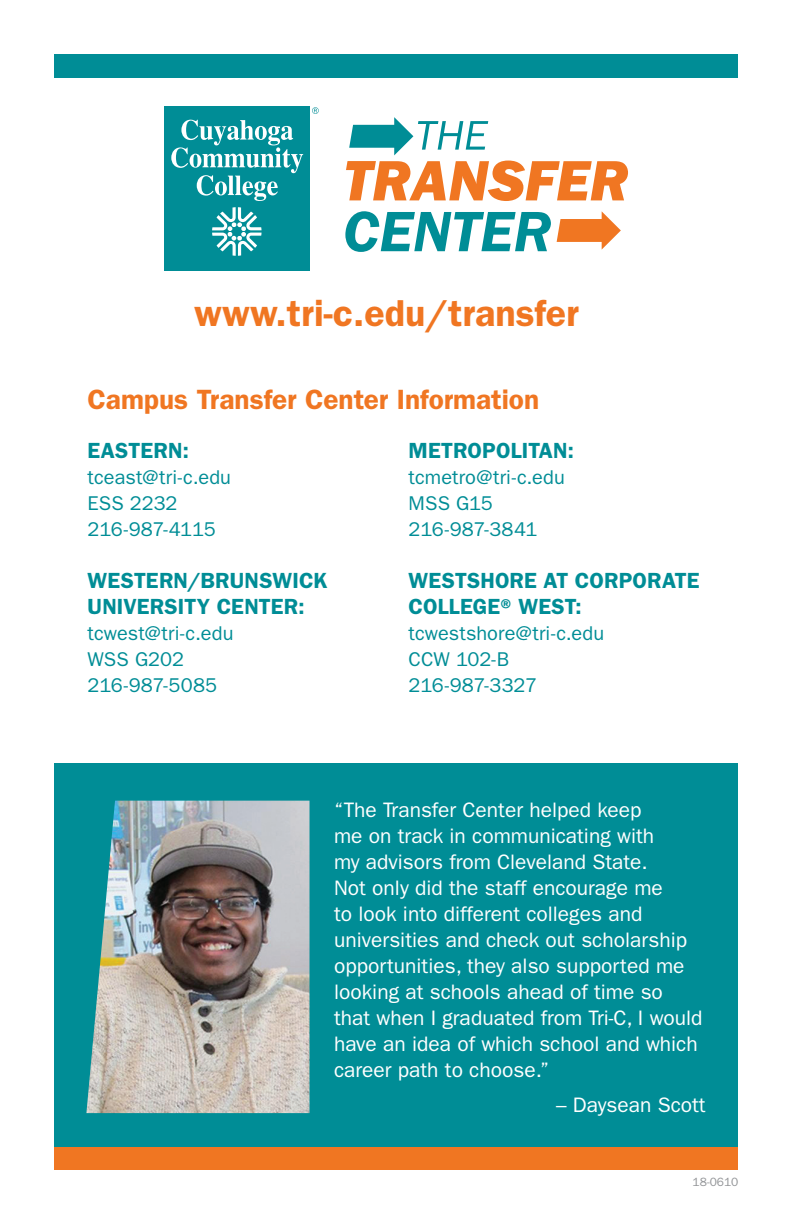
<style>
.page{position:relative;width:792px;height:1224px;background:#fff}
.page>*{position:absolute;margin:0;border:0;box-sizing:border-box;transform-origin:0 0}
.t1{font:600 37.6px "ITC Franklin Gothic Std";color:#f07622}
.t2{font:600 28px "ITC Franklin Gothic Std";color:#f07622}
.t3{font:600 22px/26px "ITC Franklin Gothic Std";letter-spacing:.005em;color:#008d96}
.t4{font:21px/26px "ITC Franklin Gothic Std";color:#fff}
.t5{font:20px/26px "ITC Franklin Gothic Std";letter-spacing:.005em;color:#008d96}
.t6{font:12px "ITC Franklin Gothic Std";color:#939598}
</style>
<div class="page">
<div style="left:54px;top:54px;width:684px;height:23px;background:#008d96"></div>
<div style="left:54px;top:1147px;width:684px;height:23px;background:#f07622"></div>
<div style="left:54px;top:763px;width:684px;height:384px;background:#008d96"></div>
<svg style="left:557px;top:211px;width:64px;height:39px"></svg>
<div style="left:164px;top:106px;width:146px;height:164px;background:#008d96"></div>
<svg style="left:171px;top:120px;width:132px;height:81px"></svg>
<svg style="left:212px;top:207px;width:50px;height:49px"></svg>
<svg style="left:312px;top:107px;width:7px;height:7px"></svg>
<svg style="left:349px;top:117px;width:139px;height:38px"></svg>
<svg style="left:346px;top:161px;width:282px;height:40px"></svg>
<svg style="left:345px;top:211px;width:206px;height:41px"></svg>
<img style="left:86px;top:801px;width:224px;height:312px">
<h1 class="t1" style="left:194px;top:291px;width:386px">www.tri-c.edu/transfer</h1>
<h2 class="t2" style="left:88px;top:383px;width:453px">Campus Transfer Center Information</h2>
<p class="t3" style="left:88px;top:437px;width:103px">EASTERN:</p>
<p class="t5" style="left:88px;top:464px;width:145px">tceast@tri‐c.edu<br>ESS 2232<br>216‐987‐4115</p>
<p class="t3" style="left:88px;top:567px;width:241px">WESTERN/BRUNSWICK<br>UNIVERSITY CENTER:</p>
<p class="t5" style="left:88px;top:620px;width:147px">tcwest@tri‐c.edu<br>WSS G202<br>216‐987‐5085</p>
<p class="t3" style="left:409px;top:437px;width:167px">METROPOLITAN:</p>
<p class="t5" style="left:409px;top:464px;width:158px">tcmetro@tri‐c.edu<br>MSS G15<br>216‐987‐3841</p>
<p class="t3" style="left:409px;top:567px;width:292px">WESTSHORE AT CORPORATE<br>COLLEGE® WEST:</p>
<p class="t5" style="left:409px;top:620px;width:197px">tcwestshore@tri‐c.edu<br>CCW 102-B<br>216‐987‐3327</p>
<p class="t4" style="left:334px;top:797px;width:370px">“The Transfer Center helped keep<br>me on track in communicating with<br>my advisors from Cleveland State.<br>Not only did the staff encourage me<br>to look into different colleges and universities and check out scholarship opportunities, they also supported me looking at schools ahead of time so that when I graduated from Tri-C, I would have an idea of which school and which career path to choose.”</p>
<p class="t4" style="left:556px;top:1092px;width:151px">– Daysean Scott</p>
<p class="t6" style="left:693px;top:1175px;width:47px">18-0610</p>
</div>
